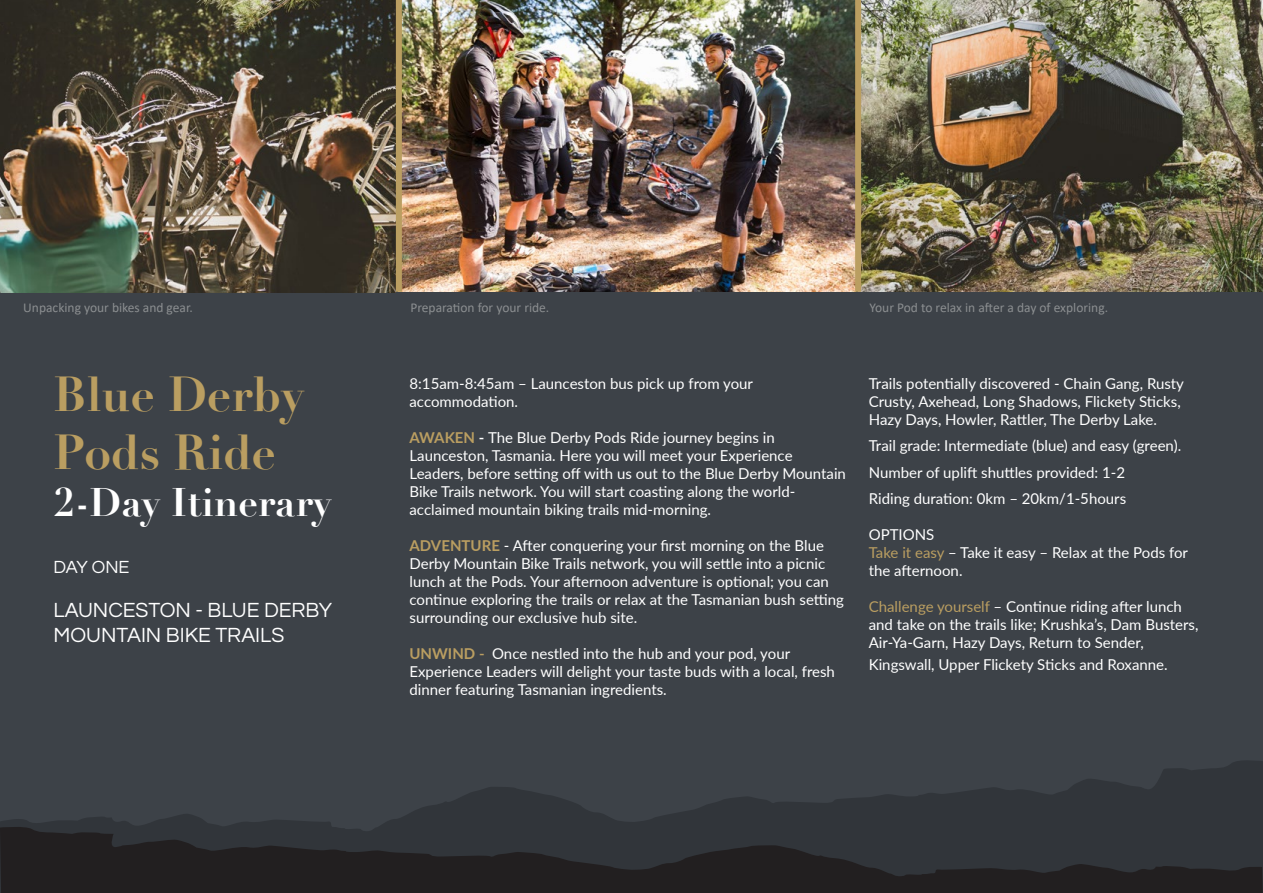
<style>
.page{position:relative;width:1263px;height:893px;background:#fff}
.page>*{position:absolute;margin:0;border:0;box-sizing:border-box;transform-origin:0 0}
.t1{font:700 48px/57.6px "Didot";color:#ba9e61}
.t2{font:700 39px "Didot";color:#fff}
.t3{font:21px/25.2px "Questrial";color:#fff}
.t4{font:18px "Questrial";letter-spacing:-.005em;color:#fff}
.t5{font:15px/18px "Lato";color:#fff}
.t6{font:13.5px "Calibri";color:#8b8e90}
.s1{font-weight:700;color:#ba9e61}
.s2{font-weight:700}
.s3{color:#ba9e61}
</style>
<div class="page">
<div style="left:0;top:0;width:1262px;height:893px;background:#3d4248"></div>
<svg style="left:0;top:758px;width:1263px;height:67px"></svg>
<svg style="left:0;top:825px;width:1263px;height:68px;fill:#221f20"></svg>
<img style="left:0;top:0;width:396px;height:292px">
<img style="left:402px;top:0;width:453px;height:292px">
<img style="left:861px;top:0;width:402px;height:292px">
<div style="left:396px;top:0;width:6px;height:292px;background:#ba9e61"></div>
<div style="left:855px;top:0;width:6px;height:292px;background:#ba9e61"></div>
<p class="t6" style="left:23px;top:298px;width:171px">Unpacking your bikes and gear.</p>
<p class="t6" style="left:410px;top:298px;width:140px">Preparation for your ride.</p>
<p class="t6" style="left:869px;top:298px;width:240px">Your Pod to relax in after a day of exploring.</p>
<h1 class="t1" style="left:54px;top:366px;width:252px">Blue Derby<br>Pods Ride</h1>
<h2 class="t2" style="left:54px;top:477px;width:280px">2-Day Itinerary</h2>
<p class="t4" style="left:54px;top:555px;width:77px">DAY ONE</p>
<h3 class="t3" style="left:54px;top:598px;width:280px">LAUNCESTON - BLUE DERBY<br>MOUNTAIN BIKE TRAILS</h3>
<p class="t5" style="left:409px;top:374px;width:345px">8:15am-8:45am – Launceston bus pick up from your accommodation.</p>
<p class="t5" style="left:409px;top:428px;width:438px"><span class="s1">AWAKEN</span> <span class="s2">-</span> The Blue Derby Pods Ride journey begins in Launceston, Tasmania. Here you will meet your Experience Leaders, before setting off with us out to the Blue Derby Mountain Bike Trails network. You will start coasting along the world&shy;acclaimed mountain biking trails mid-morning.</p>
<p class="t5" style="left:409px;top:536px;width:436px"><span class="s1">ADVENTURE</span> - After conquering your first morning on the Blue Derby Mountain Bike Trails network, you will settle into a picnic lunch at the Pods. Your afternoon adventure is optional; you can continue exploring the trails or relax at the Tasmanian bush setting surrounding our exclusive hub site.</p>
<p class="t5" style="left:409px;top:644px;width:427px"><span class="s1">UNWIND -</span> Once nestled into the hub and your pod, your<br>Experience Leaders will delight your taste buds with a local, fresh dinner featuring Tasmanian ingredients.</p>
<p class="t5" style="left:869px;top:374px;width:317px">Trails potentially discovered - Chain Gang, Rusty<br>Crusty, Axehead, Long Shadows, Flickety Sticks,<br>Hazy Days, Howler, Rattler, The Derby Lake.</p>
<p class="t5" style="left:869px;top:432px;width:314px;line-height:26.5px">Trail grade: Intermediate (blue) and easy (green).<br>Number of uplift shuttles provided: 1-2<br>Riding duration: 0km – 20km/1-5hours</p>
<p class="t5" style="left:869px;top:525px;width:321px">OPTIONS<br><span class="s3">Take it easy</span> – Take it easy – Relax at the Pods for the afternoon.</p>
<p class="t5" style="left:869px;top:597px;width:331px"><span class="s3">Challenge yourself</span> – Continue riding after lunch and take on the trails like; Krushka’s, Dam Busters,<br>Air-Ya-Garn, Hazy Days, Return to Sender,</p>
<p class="t5" style="left:869px;top:655px;width:300px">Kingswall, Upper Flickety Sticks and Roxanne.</p>
</div>
